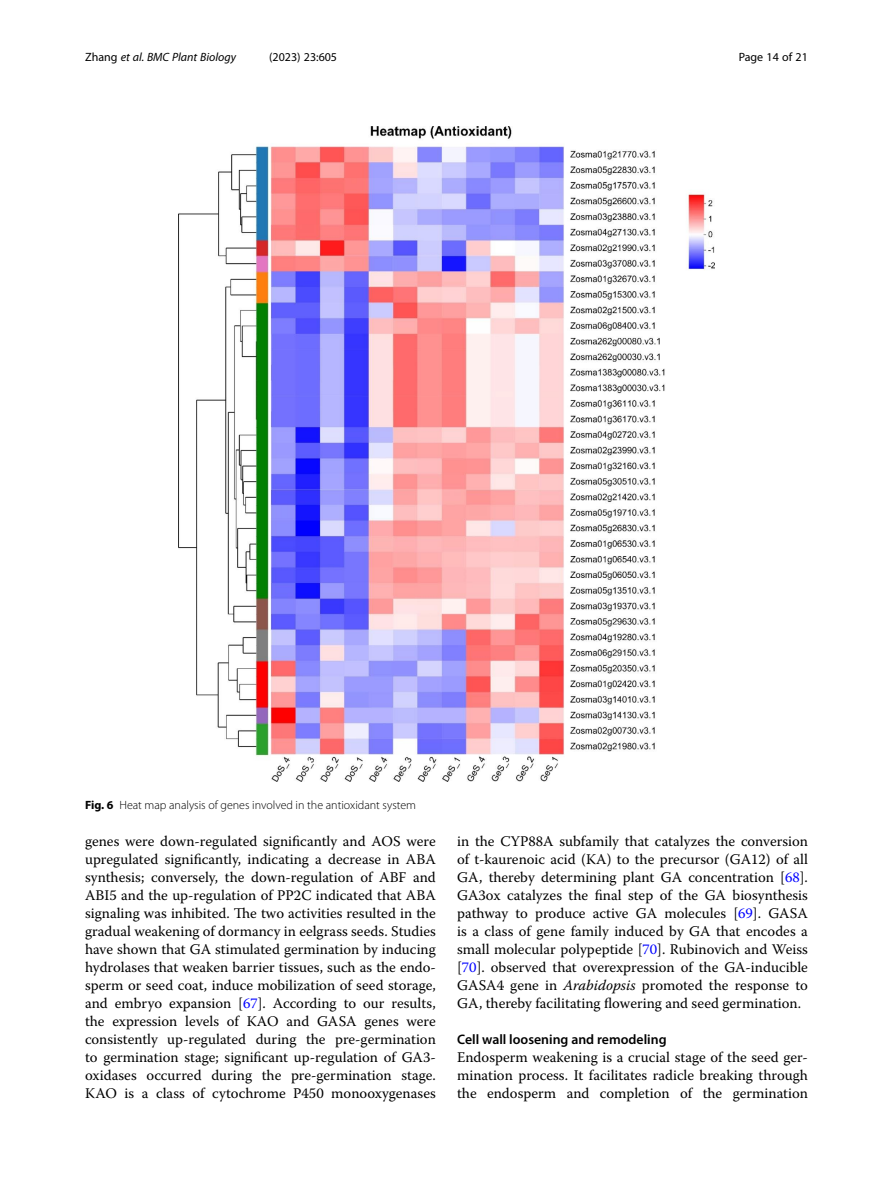
<style>
.page{position:relative;width:893px;height:1191px;background:#fff}
.page>*{position:absolute;margin:0;border:0;box-sizing:border-box;transform-origin:0 0}
.Body_Text_Indent{font:14.7px/18px "Warnock Pro";color:#000;text-align:justify}
.Body_Text{font:14.7px/18px "Warnock Pro";color:#000;text-align:justify}
.Head_2{font:600 13.8px "Myriad Pro";color:#000}
.Figure_Caption{font:300 12px "Myriad Pro";color:#000}
.t1{font:italic 12px "Myriad Pro";color:#000}
.t2{font:12px "Myriad Pro";color:#000}
.s1{font-style:normal}
.s2{font-weight:700}
.s3{color:#00f}
.s4{font-style:italic}
</style>
<div class="page">
<img style="left:178px;top:126px;width:536px;height:655px">
<p class="t1" style="left:85px;top:50px;width:152px"><span class="s1">Zhang</span> et al. BMC Plant Biology</p>
<p class="t2" style="left:269px;top:50px;width:70px">(2023) 23:605</p>
<p class="t2" style="left:739px;top:50px;width:71px">Page 14 of 21</p>
<p class="Figure_Caption" style="left:85px;top:798px;width:333px"><span class="s2">Fig. 6</span> Heat map analysis of genes involved in the antioxidant system</p>
<p class="Body_Text_Indent" style="left:85px;top:832px;width:352px">genes were down-regulated significantly and AOS were upregulated significantly, indicating a decrease in ABA synthesis; conversely, the down-regulation of ABF and ABI5 and the up-regulation of PP2C indicated that ABA signaling was inhibited. The two activities resulted in the gradual weakening of dormancy in eelgrass seeds. Studies have shown that GA stimulated germination by inducing hydrolases that weaken barrier tissues, such as the endo&shy;sperm or seed coat, induce mobilization of seed storage, and embryo expansion [<span class="s3">67</span>]. According to our results, the expression levels of KAO and GASA genes were consistently up-regulated during the pre-germination to germination stage; significant up-regulation of GA3- oxidases occurred during the pre-germination stage.<br>KAO is a class of cytochrome P450 monooxygenases</p>
<p class="Body_Text_Indent" style="left:457px;top:832px;width:352px">in the CYP88A subfamily that catalyzes the conversion of t-kaurenoic acid (KA) to the precursor (GA12) of all GA, thereby determining plant GA concentration [<span class="s3">68</span>].<br>GA3ox catalyzes the final step of the GA biosynthesis pathway to produce active GA molecules [<span class="s3">69</span>]. GASA is a class of gene family induced by GA that encodes a small molecular polypeptide [<span class="s3">70</span>]. Rubinovich and Weiss [<span class="s3">70</span>]. observed that overexpression of the GA-inducible GASA4 gene in <span class="s4">Arabidopsis</span> promoted the response to GA, thereby facilitating flowering and seed germination.</p>
<p class="Head_2" style="left:457px;top:1031px;width:211px">Cell wall loosening and remodeling</p>
<p class="Body_Text" style="left:457px;top:1048px;width:352px">Endosperm weakening is a crucial stage of the seed ger&shy;mination process. It facilitates radicle breaking through the endosperm and completion of the germination</p>
</div>
